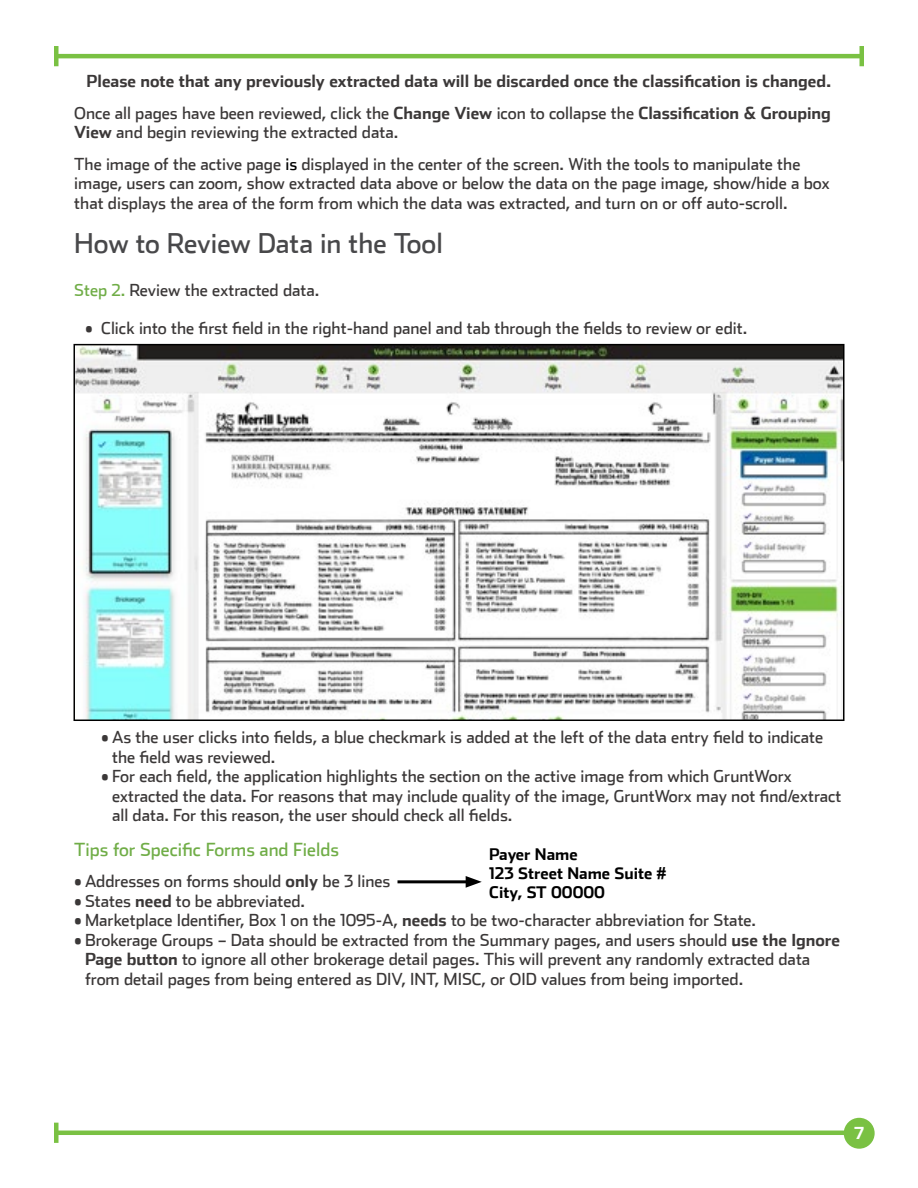
<style>
.page{position:relative;width:918px;height:1188px;background:#fff}
.page>*{position:absolute;margin:0;border:0;box-sizing:border-box;transform-origin:0 0}
.t1{font:27.15px "Stainless";color:#48484a}
.Heading_2{font:18px "Stainless";color:#70ad47}
.Heading_2-2{font:16.5px/19.5px "Stainless";color:#3b3838}
.t2{font:700 16.5px "Stainless";color:#3b3838}
.t3{font:700 16.5px "Stainless";color:#fff}
.t4{font:700 15.9px/19px "Stainless";color:#000}
.s1{font-weight:700}
.s2{color:#000}
.s3{color:#70ad47}
</style>
<div class="page">
<img style="left:77px;top:347px;width:764px;height:371px">
<div style="left:74px;top:344px;width:770px;height:377px;border:2px solid #000"></div>
<hr style="left:398px;top:880px;width:73px;height:3px;background:#000">
<svg style="left:466px;top:876px;width:16px;height:12px"></svg>
<hr style="left:56px;top:1131px;width:806px;height:4px;background:#7ac143">
<hr style="left:54px;top:1123px;width:4px;height:20px;background:#7ac143">
<hr style="left:56px;top:54px;width:806px;height:4px;background:#7ac143">
<hr style="left:54px;top:46px;width:4px;height:20px;background:#7ac143">
<hr style="left:860px;top:46px;width:4px;height:20px;background:#7ac143">
<div style="left:844px;top:1118px;width:31px;height:31px;background:#7ac143;border-radius:50%"></div>
<p class="t2" style="left:87px;top:71px;width:746px">Please note that any previously extracted data will be discarded once the classification is changed.</p>
<p class="Heading_2-2" style="left:74px;top:103px;width:758px">Once all pages have been reviewed, click the <span class="s1">Change View</span> icon to collapse the <span class="s1">Classification &amp; Grouping<br>View</span> and begin reviewing the extracted data.</p>
<p class="Heading_2-2" style="left:74px;top:154px;width:757px">The image of the active page <span class="s2">is</span> displayed in the center of the screen. With the tools to manipulate the image, users can zoom, show extracted data above or below the data on the page image, show/hide a box that displays the area of the form from which the data was extracted, and turn on or off auto-scroll.</p>
<h2 class="t1" style="left:74px;top:227px;width:370px">How to Review Data in the Tool</h2>
<p class="Heading_2-2" style="left:74px;top:280px;width:247px"><span class="s3">Step 2.</span> Review the extracted data.</p>
<p class="Heading_2-2" style="left:85px;top:318px;width:664px">• Click into the first field in the right-hand panel and tab through the fields to review or edit.</p>
<p class="Heading_2-2" style="left:112px;top:727px;width:713px;text-indent:-11px">• As the user clicks into fields, a blue checkmark is added at the left of the data entry field to indicate the field was reviewed.</p>
<p class="Heading_2-2" style="left:112px;top:766px;width:731px;text-indent:-11px">• For each field, the application highlights the section on the active image from which GruntWorx extracted the data. For reasons that may include quality of the image, GruntWorx may not find/extract all data. For this reason, the user should check all fields.</p>
<p class="Heading_2" style="left:74px;top:838px;width:266px">Tips for Specific Forms and Fields</p>
<p class="Heading_2-2" style="left:74px;top:871px;width:318px">• Addresses on forms should <span class="s1">only</span> be 3 lines</p>
<p class="Heading_2-2" style="left:74px;top:891px;width:232px">• States <span class="s1">need</span> to be abbreviated.</p>
<p class="Heading_2-2" style="left:74px;top:910px;width:683px">• Marketplace Identifier, Box 1 on the 1095-A, <span class="s1">needs</span> to be two-character abbreviation for State.</p>
<p class="Heading_2-2" style="left:85px;top:930px;width:756px;text-indent:-11px">• Brokerage Groups – Data should be extracted from the Summary pages, and users should <span class="s1">use the Ignore<br>Page button</span> to ignore all other brokerage detail pages. This will prevent any randomly extracted data from detail pages from being entered as DIV, INT, MISC, or OID values from being imported.</p>
<p class="t4" style="left:489px;top:844px;width:179px">Payer Name<br>123 Street Name Suite #<br>City, ST 00000</p>
<p class="t3" style="left:854px;top:1123px;width:11px">7</p>
</div>
